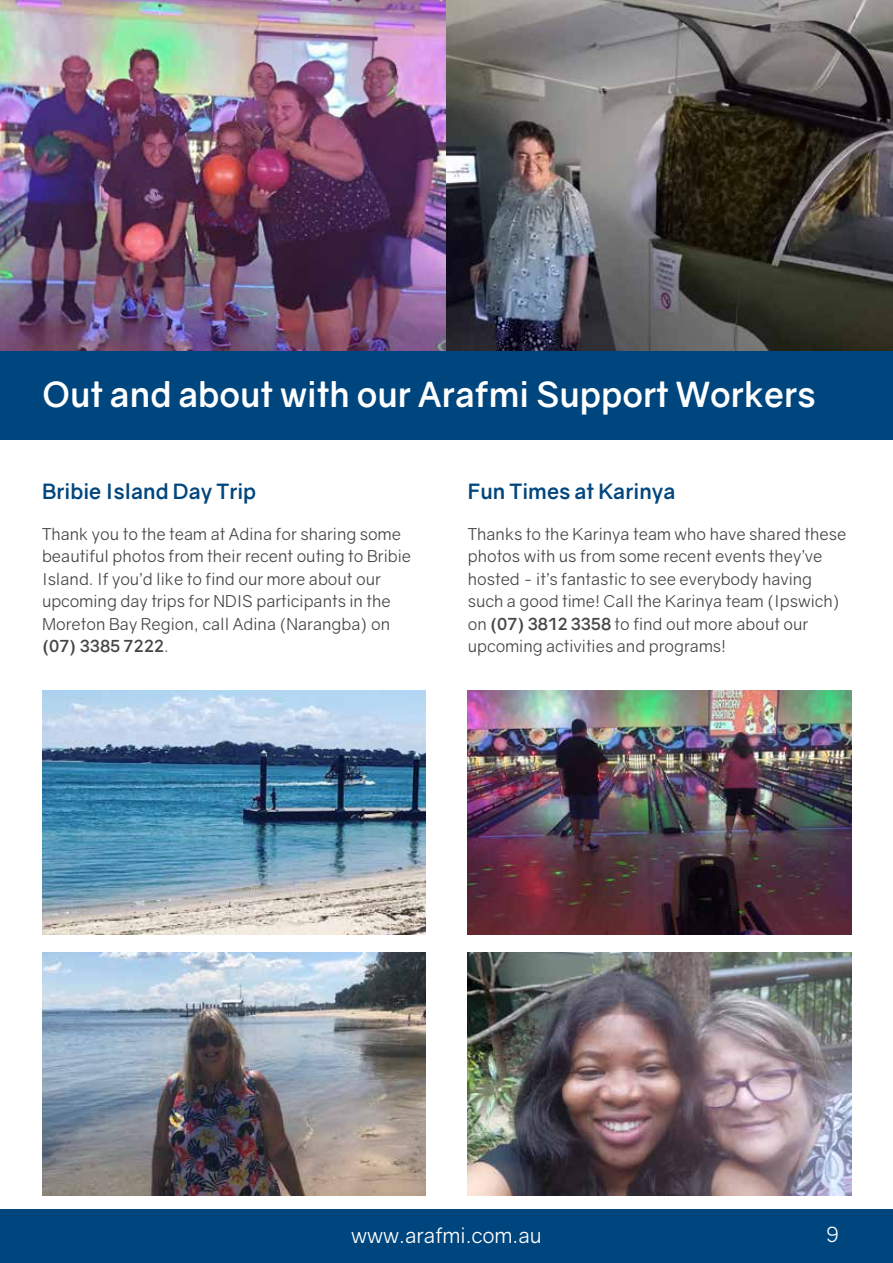
<style>
.page{position:relative;width:893px;height:1263px;background:#fff}
.page>*{position:absolute;margin:0;border:0;box-sizing:border-box;transform-origin:0 0}
.t1{font:700 34.5px "Gravity";color:#fff}
.t2{font:700 21px "Gravity";color:#00467e}
.t3{font:21px "Gravity";color:#fff}
.t4{font:16.5px/22.5px "Gravity";color:#464547}
.s1{font-weight:700}
</style>
<div class="page">
<div style="left:0;top:1209px;width:893px;height:54px;background:#00467e"></div>
<div style="left:0;top:351px;width:893px;height:89px;background:#00467e"></div>
<img style="left:0;top:0;width:893px;height:351px">
<img style="left:42px;top:691px;width:384px;height:243px">
<img style="left:468px;top:691px;width:383px;height:243px">
<img style="left:42px;top:952px;width:384px;height:244px">
<img style="left:468px;top:952px;width:383px;height:244px">
<h1 class="t1" style="left:43px;top:372px;width:775px">Out and about with our Arafmi Support Workers</h1>
<p class="t2" style="left:42px;top:479px;width:216px">Bribie Island Day Trip</p>
<p class="t4" style="left:42px;top:523px;width:371px">Thank you to the team at Adina for sharing some beautiful photos from their recent outing to Bribie Island. If you’d like to find our more about our upcoming day trips for NDIS participants in the Moreton Bay Region, call Adina (Narangba) on <span class="s1">(07) 3385 7222</span>.</p>
<p class="t2" style="left:468px;top:479px;width:209px">Fun Times at Karinya</p>
<p class="t4" style="left:468px;top:523px;width:380px">Thanks to the Karinya team who have shared these photos with us from some recent events they’ve hosted - it’s fantastic to see everybody having such a good time! Call the Karinya team (Ipswich) on <span class="s1">(07) 3812 3358</span> to find out more about our upcoming activities and programs!</p>
<p class="t3" style="left:351px;top:1222px;width:192px">www.arafmi.com.au</p>
<p class="t3" style="left:826px;top:1222px;width:14px">9</p>
</div>
